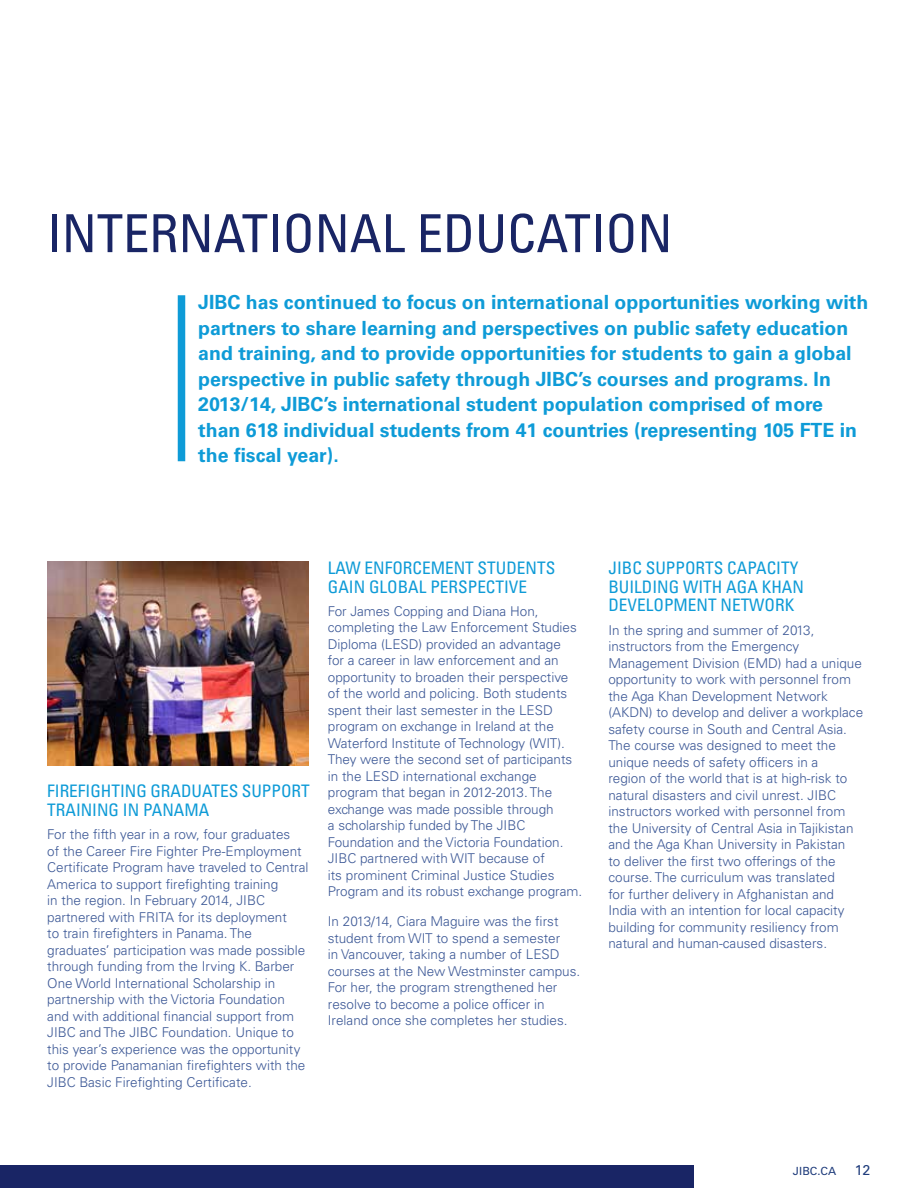
<style>
.page{position:relative;width:918px;height:1188px;background:#fff}
.page>*{position:absolute;margin:0;border:0;box-sizing:border-box;transform-origin:0 0}
.t1{font:condensed 52.5px "Univers LT Std";color:#192565}
.t2{font:700 19.5px/25.5px "Univers LT Std";color:#0e9bd7}
.t3{font:condensed 17.25px/18.8px "Univers LT Std";color:#0e9bd7}
.t4{font:14.25px "Univers LT Std";color:#203d7c}
.t5{font:300 13.5px/16.5px "Univers LT Std";color:#3c5896}
.t6{font:11.25px "Univers LT Std";color:#203d7c}
</style>
<div class="page">
<div style="left:0;top:1165px;width:693px;height:23px;background:#192565"></div>
<div style="left:178px;top:295px;width:7px;height:166px;background:#0e9bd7"></div>
<img style="left:47px;top:561px;width:261px;height:205px">
<h1 class="t1" style="left:47px;top:200px;width:627px">INTERNATIONAL EDUCATION</h1>
<p class="t2" style="left:198px;top:290px;width:672px">JIBC has continued to focus on international opportunities working with partners to share learning and perspectives on public safety education and training, and to provide opportunities for students to gain a global perspective in public safety through JIBC’s courses and programs. In 2013/14, JIBC’s international student population comprised of more than 618 individual students from 41 countries (representing 105 FTE in the fiscal year).</p>
<p class="t3" style="left:47px;top:781px;width:264px">FIREFIGHTING GRADUATES SUPPORT<br>TRAINING IN PANAMA</p>
<p class="t5" style="left:47px;top:826px;width:263px">For the fifth year in a row, four graduates<br>of the Career Fire Fighter Pre-Employment Certificate Program have traveled to Central America to support firefighting training<br>in the region. In February 2014, JIBC partnered with FRITA for its deployment<br>to train firefighters in Panama. The graduates’ participation was made possible through funding from the Irving K. Barber One World International Scholarship in partnership with the Victoria Foundation and with additional financial support from JIBC and The JIBC Foundation. Unique to this year’s experience was the opportunity to provide Panamanian firefighters with the JIBC Basic Firefighting Certificate.</p>
<p class="t3" style="left:328px;top:558px;width:229px">LAW ENFORCEMENT STUDENTS<br>GAIN GLOBAL PERSPECTIVE</p>
<p class="t5" style="left:328px;top:603px;width:256px">For James Copping and Diana Hon, completing the Law Enforcement Studies Diploma (LESD) provided an advantage<br>for a career in law enforcement and an opportunity to broaden their perspective of the world and policing. Both students spent their last semester in the LESD program on exchange in Ireland at the Waterford Institute of Technology (WIT).<br>They were the second set of participants in the LESD international exchange program that began in 2012-2013. The exchange was made possible through<br>a scholarship funded by The JIBC Foundation and the Victoria Foundation.<br>JIBC partnered with WIT because of<br>its prominent Criminal Justice Studies Program and its robust exchange program.</p>
<p class="t5" style="left:328px;top:913px;width:254px">In 2013/14, Ciara Maguire was the first student from WIT to spend a semester<br>in Vancouver, taking a number of LESD courses at the New Westminster campus.<br>For her, the program strengthened her resolve to become a police officer in Ireland once she completes her studies.</p>
<p class="t3" style="left:608px;top:558px;width:197px">JIBC SUPPORTS CAPACITY<br>BUILDING WITH AGA KHAN<br>DEVELOPMENT NETWORK</p>
<p class="t5" style="left:608px;top:622px;width:256px">In the spring and summer of 2013, instructors from the Emergency Management Division (EMD) had a unique opportunity to work with personnel from the Aga Khan Development Network (AKDN) to develop and deliver a workplace safety course in South and Central Asia.<br>The course was designed to meet the unique needs of safety officers in a<br>region of the world that is at high-risk to natural disasters and civil unrest. JIBC instructors worked with personnel from the University of Central Asia in Tajikistan and the Aga Khan University in Pakistan<br>to deliver the first two offerings of the course. The curriculum was translated<br>for further delivery in Afghanistan and India with an intention for local capacity building for community resiliency from natural and human-caused disasters.</p>
<p class="t6" style="left:793px;top:1165px;width:45px">JIBC.CA</p>
<p class="t4" style="left:855px;top:1162px;width:17px">12</p>
</div>
